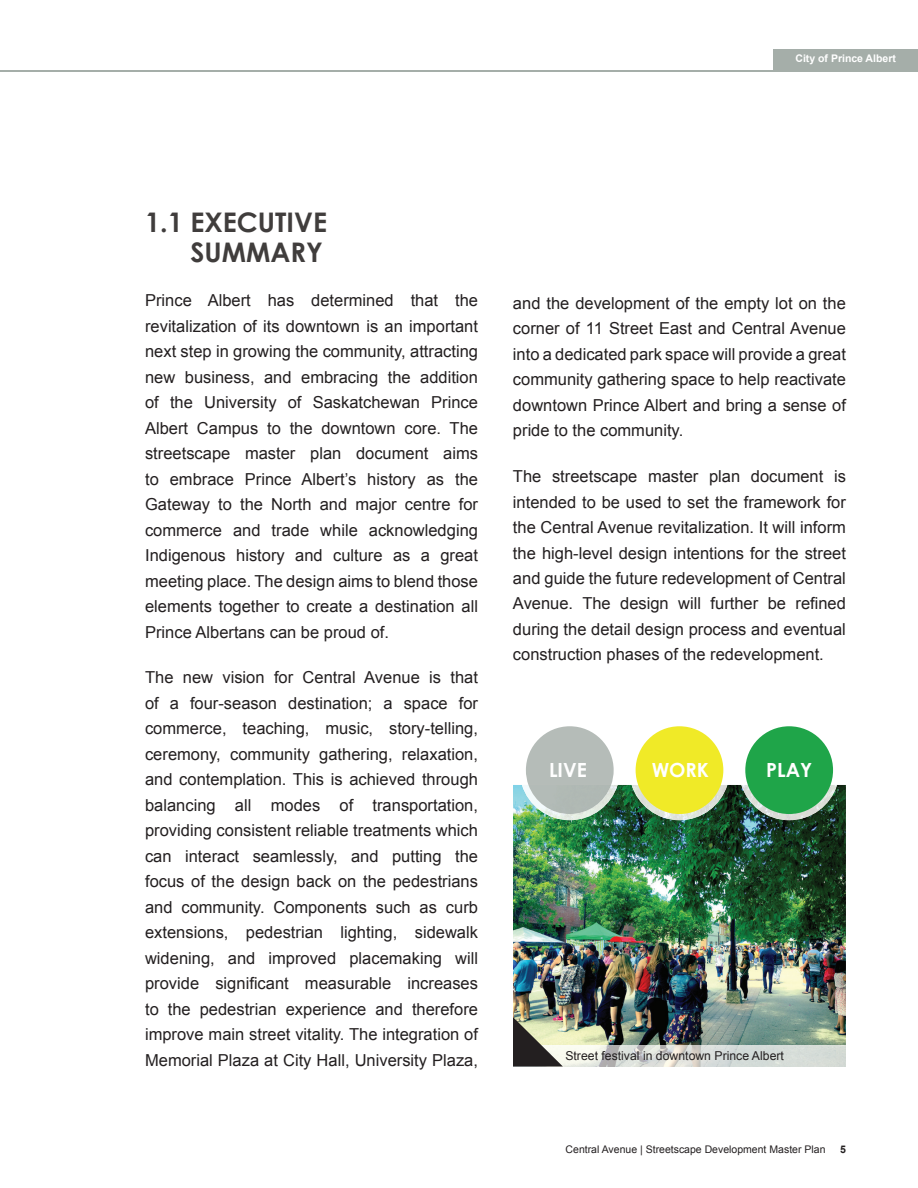
<style>
.page{position:relative;width:918px;height:1188px;background:#fff}
.page>*{position:absolute;margin:0;border:0;box-sizing:border-box;transform-origin:0 0}
.t1{font:700 27px/30px "Century Gothic";color:#403d3c;text-align:right}
.t2{font:700 19.5px "Century Gothic";color:#fff}
.t3{font:16.5px/25.5px "Arial";color:#231f20;text-align:justify}
.t4{font:12.3px "Arial";color:#231f20}
.t5{font:10.5px "Arial";color:#231f20}
.t6{font:700 10.5px "Arial";color:#fff}
.t7{font:700 10.5px "Arial";color:#231f20}
</style>
<div class="page">
<img style="left:513px;top:785px;width:333px;height:260px">
<img style="left:522px;top:785px;width:96px;height:35px">
<svg style="left:526px;top:726px;width:88px;height:59px"></svg>
<img style="left:528px;top:785px;width:83px;height:29px">
<svg style="left:635px;top:726px;width:89px;height:58px"></svg>
<img style="left:632px;top:785px;width:95px;height:35px">
<div style="left:636px;top:726px;width:87px;height:88px;background:#f0ea27;border-radius:50%"></div>
<svg style="left:745px;top:726px;width:89px;height:57px"></svg>
<img style="left:741px;top:785px;width:96px;height:35px">
<div style="left:745px;top:726px;width:88px;height:88px;background:#1fa549;border-radius:50%"></div>
<img style="left:563px;top:1045px;width:283px;height:21px">
<svg style="left:513px;top:1017px;width:50px;height:50px;background:#80806f"></svg>
<hr style="left:0;top:71px;width:918px;height:1px;background:#a5aea9">
<div style="left:773px;top:49px;width:145px;height:22px;background:#a5aea9"></div>
<p class="t6" style="left:795px;top:51px;width:102px">City of Prince Albert</p>
<h1 class="t1" style="left:145px;top:206px;width:183px">1.1 EXECUTIVE<br>SUMMARY</h1>
<p class="t3" style="left:145px;top:288px;width:334px">Prince Albert has determined that the revitalization of its downtown is an important next step in growing the community, attracting new business, and embracing the addition of the University of Saskatchewan Prince Albert Campus to the downtown core. The streetscape master plan document aims to embrace Prince Albert’s history as the Gateway to the North and major centre for commerce and trade while acknowledging Indigenous history and culture as a great meeting place. The design aims to blend those elements together to create a destination all Prince Albertans can be proud of.</p>
<p class="t3" style="left:145px;top:665px;width:334px">The new vision for Central Avenue is that of a four-season destination; a space for commerce, teaching, music, story-telling, ceremony, community gathering, relaxation, and contemplation. This is achieved through balancing all modes of transportation, providing consistent reliable treatments which can interact seamlessly, and putting the focus of the design back on the pedestrians and community. Components such as curb extensions, pedestrian lighting, sidewalk widening, and improved placemaking will provide significant measurable increases to the pedestrian experience and therefore improve main street vitality. The integration of Memorial Plaza at City Hall, University Plaza,</p>
<p class="t3" style="left:513px;top:290px;width:334px">and the development of the empty lot on the corner of 11 Street East and Central Avenue into a dedicated park space will provide a great community gathering space to help reactivate downtown Prince Albert and bring a sense of pride to the community.</p>
<p class="t3" style="left:513px;top:464px;width:334px">The streetscape master plan document is intended to be used to set the framework for the Central Avenue revitalization. It will inform the high-level design intentions for the street and guide the future redevelopment of Central Avenue. The design will further be refined during the detail design process and eventual construction phases of the redevelopment.</p>
<p class="t2" style="left:549px;top:756px;width:39px">LIVE</p>
<p class="t2" style="left:652px;top:756px;width:59px">WORK</p>
<p class="t2" style="left:766px;top:756px;width:48px">PLAY</p>
<p class="t4" style="left:565px;top:1048px;width:220px">Street festival in downtown Prince Albert</p>
<p class="t5" style="left:566px;top:1143px;width:261px">Central Avenue | Streetscape Development Master Plan</p>
<p class="t7" style="left:840px;top:1143px;width:7px">5</p>
</div>
